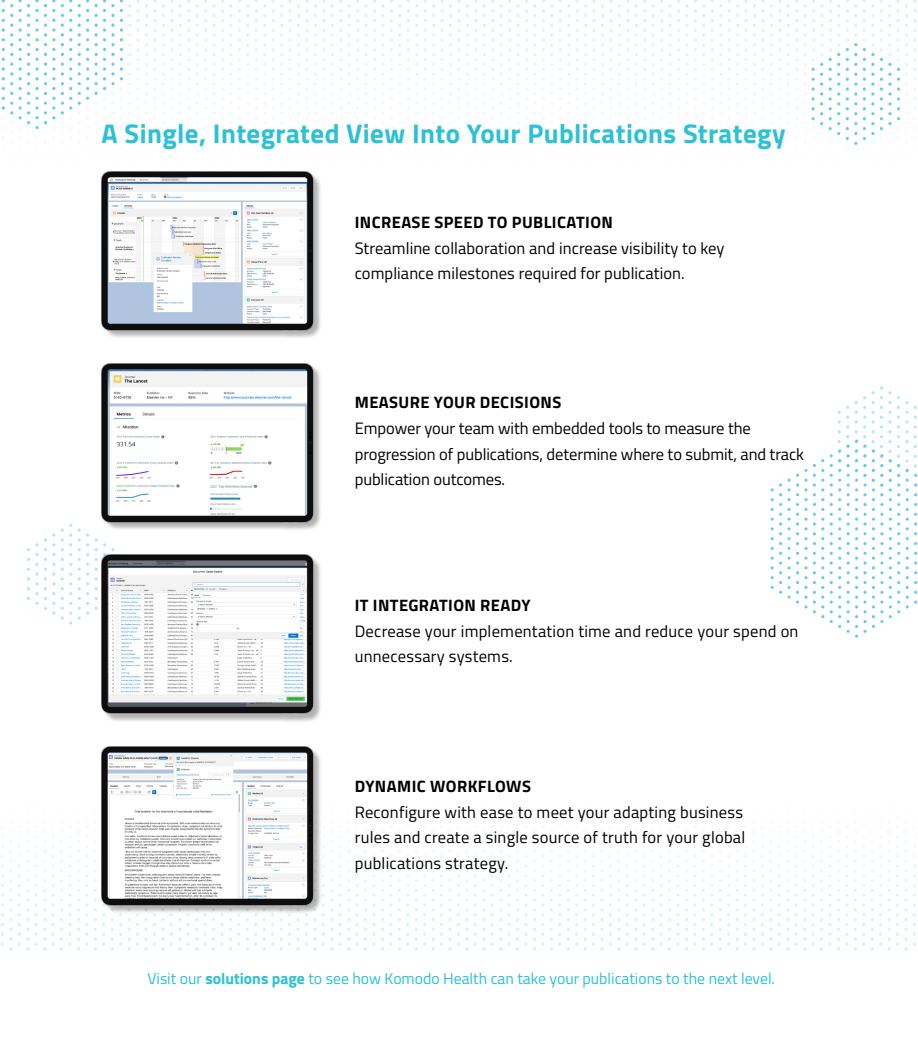
<style>
.page{position:relative;width:918px;height:1045px;background:#fff}
.page>*{position:absolute;margin:0;border:0;box-sizing:border-box;transform-origin:0 0}
.t1{font:700 27px "Titillium Web";letter-spacing:.015em;color:#2cc1d5}
.t2{font:16.5px/25.5px "Titillium Web";letter-spacing:.005em;color:#000}
.t3{font:700 16.5px "Titillium Web";letter-spacing:.025em;color:#000}
.t4{font:15.75px "Titillium Web";color:#2cc1d5}
.s1{font-weight:700}
</style>
<div class="page">
<svg style="left:888px;top:826px;width:28px;height:123px"></svg>
<svg style="left:871px;top:826px;width:11px;height:123px"></svg>
<svg style="left:854px;top:826px;width:11px;height:123px"></svg>
<svg style="left:812px;top:826px;width:36px;height:123px"></svg>
<svg style="left:795px;top:826px;width:11px;height:123px"></svg>
<svg style="left:778px;top:826px;width:11px;height:123px"></svg>
<svg style="left:736px;top:826px;width:36px;height:123px"></svg>
<svg style="left:719px;top:826px;width:11px;height:123px"></svg>
<svg style="left:702px;top:826px;width:11px;height:123px"></svg>
<svg style="left:660px;top:826px;width:36px;height:123px"></svg>
<svg style="left:643px;top:826px;width:11px;height:123px"></svg>
<svg style="left:626px;top:826px;width:11px;height:123px"></svg>
<svg style="left:584px;top:826px;width:36px;height:123px"></svg>
<svg style="left:567px;top:826px;width:11px;height:123px"></svg>
<svg style="left:550px;top:826px;width:11px;height:123px"></svg>
<svg style="left:508px;top:826px;width:36px;height:123px"></svg>
<svg style="left:491px;top:826px;width:11px;height:123px"></svg>
<svg style="left:474px;top:826px;width:11px;height:123px"></svg>
<svg style="left:432px;top:826px;width:36px;height:123px"></svg>
<svg style="left:415px;top:826px;width:11px;height:123px"></svg>
<svg style="left:398px;top:826px;width:11px;height:123px"></svg>
<svg style="left:356px;top:826px;width:36px;height:123px"></svg>
<svg style="left:339px;top:826px;width:11px;height:123px"></svg>
<svg style="left:322px;top:826px;width:11px;height:123px"></svg>
<svg style="left:280px;top:914px;width:36px;height:35px"></svg>
<svg style="left:263px;top:914px;width:11px;height:35px"></svg>
<svg style="left:246px;top:914px;width:11px;height:35px"></svg>
<svg style="left:204px;top:914px;width:36px;height:35px"></svg>
<svg style="left:187px;top:914px;width:11px;height:35px"></svg>
<svg style="left:170px;top:914px;width:11px;height:35px"></svg>
<svg style="left:128px;top:914px;width:36px;height:35px"></svg>
<svg style="left:111px;top:914px;width:11px;height:35px"></svg>
<svg style="left:94px;top:790px;width:11px;height:159px"></svg>
<svg style="left:52px;top:826px;width:36px;height:123px"></svg>
<svg style="left:35px;top:826px;width:11px;height:123px"></svg>
<svg style="left:18px;top:826px;width:11px;height:123px"></svg>
<svg style="left:1px;top:826px;width:11px;height:123px"></svg>
<svg style="left:788px;top:459px;width:36px;height:159px"></svg>
<svg style="left:771px;top:483px;width:11px;height:110px"></svg>
<svg style="left:95px;top:538px;width:20px;height:71px"></svg>
<svg style="left:78px;top:528px;width:11px;height:91px"></svg>
<svg style="left:61px;top:523px;width:11px;height:101px"></svg>
<svg style="left:27px;top:533px;width:28px;height:81px"></svg>
<svg style="left:830px;top:386px;width:87px;height:251px"></svg>
<svg style="left:1px;top:0;width:130px;height:178px"></svg>
<svg style="left:137px;top:0;width:36px;height:172px"></svg>
<svg style="left:179px;top:0;width:11px;height:172px"></svg>
<svg style="left:196px;top:0;width:11px;height:172px"></svg>
<svg style="left:213px;top:0;width:36px;height:172px"></svg>
<svg style="left:255px;top:0;width:11px;height:172px"></svg>
<svg style="left:272px;top:0;width:11px;height:172px"></svg>
<svg style="left:289px;top:0;width:36px;height:172px"></svg>
<svg style="left:331px;top:0;width:11px;height:139px"></svg>
<svg style="left:348px;top:0;width:11px;height:139px"></svg>
<svg style="left:365px;top:0;width:36px;height:139px"></svg>
<svg style="left:407px;top:0;width:11px;height:139px"></svg>
<svg style="left:424px;top:0;width:11px;height:139px"></svg>
<svg style="left:441px;top:0;width:36px;height:139px"></svg>
<svg style="left:483px;top:0;width:11px;height:139px"></svg>
<svg style="left:500px;top:0;width:11px;height:139px"></svg>
<svg style="left:517px;top:0;width:36px;height:139px"></svg>
<svg style="left:559px;top:0;width:11px;height:139px"></svg>
<svg style="left:576px;top:0;width:11px;height:139px"></svg>
<svg style="left:593px;top:0;width:36px;height:139px"></svg>
<svg style="left:635px;top:0;width:11px;height:139px"></svg>
<svg style="left:652px;top:0;width:11px;height:139px"></svg>
<svg style="left:669px;top:0;width:36px;height:139px"></svg>
<svg style="left:711px;top:0;width:11px;height:139px"></svg>
<svg style="left:728px;top:0;width:11px;height:139px"></svg>
<svg style="left:745px;top:0;width:36px;height:139px"></svg>
<svg style="left:787px;top:0;width:11px;height:139px"></svg>
<svg style="left:804px;top:0;width:53px;height:145px"></svg>
<svg style="left:863px;top:0;width:54px;height:140px"></svg>
<div style="left:103px;top:747px;width:219px;height:167px;background:#000;opacity:.3"></div>
<img style="left:102px;top:746px;width:211px;height:158px">
<div style="left:103px;top:556px;width:219px;height:166px;background:#000;opacity:.3"></div>
<img style="left:102px;top:554px;width:211px;height:159px">
<div style="left:103px;top:173px;width:219px;height:166px;background:#000;opacity:.3"></div>
<img style="left:102px;top:172px;width:211px;height:158px">
<div style="left:103px;top:364px;width:219px;height:167px;background:#000;opacity:.3"></div>
<img style="left:102px;top:363px;width:211px;height:159px">
<h1 class="t1" style="left:102px;top:113px;width:686px">A Single, Integrated View Into Your Publications Strategy</h1>
<p class="t3" style="left:355px;top:210px;width:260px">INCREASE SPEED TO PUBLICATION</p>
<p class="t2" style="left:355px;top:234px;width:371px">Streamline collaboration and increase visibility to key compliance milestones required for publication.</p>
<p class="t3" style="left:355px;top:390px;width:208px">MEASURE YOUR DECISIONS</p>
<p class="t2" style="left:355px;top:414px;width:451px">Empower your team with embedded tools to measure the progression of publications, determine where to submit, and track publication outcomes.</p>
<p class="t3" style="left:355px;top:592px;width:177px">IT INTEGRATION READY</p>
<p class="t2" style="left:355px;top:617px;width:445px">Decrease your implementation time and reduce your spend on unnecessary systems.</p>
<p class="t3" style="left:355px;top:773px;width:178px">DYNAMIC WORKFLOWS</p>
<p class="t2" style="left:355px;top:798px;width:392px">Reconfigure with ease to meet your adapting business rules and create a single source of truth for your global publications strategy.</p>
<p class="t4" style="left:147px;top:966px;width:629px">Visit our <span class="s1">solutions page</span> to see how Komodo Health can take your publications to the next level.</p>
</div>
